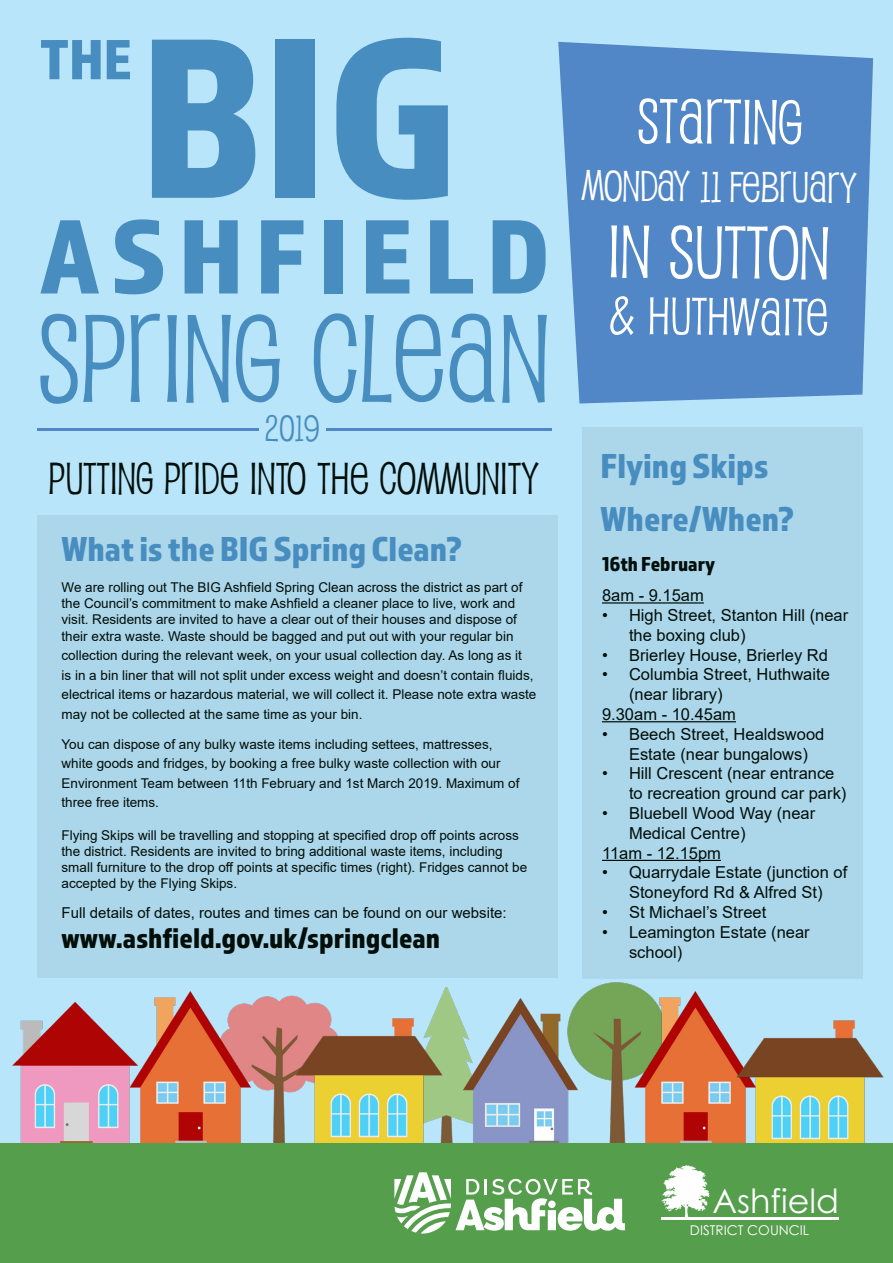
<style>
.page{position:relative;width:893px;height:1263px;background:#b9e5fa}
.page>*{position:absolute;margin:0;border:0;box-sizing:border-box;transform-origin:0 0}
.t1{font:237.15px "Almaq Refined";color:#488dbf}
.t2{font:120.45px "Pupcat";color:#488dbf}
.t3{font:109.8px "Almaq Refined";letter-spacing:.11em;color:#488dbf}
.t4{font:72px "Pupcat";color:#fff}
.t5{font:61.2px "Pupcat";letter-spacing:-.01em;color:#fff}
.t6{font:58.8px "Almaq Refined";color:#488dbf}
.t7{font:51px "Pupcat";letter-spacing:-.01em;color:#fff}
.t8{font:43.5px "Pupcat";color:#010e09}
.t9{font:42px "Pupcat";letter-spacing:-.01em;color:#fff}
.t10{font:36px "Almaq Refined";color:#488dbf}
.t11{font:35.4px "Pupcat";color:#488dbf}
.t12{font:33.45px "Century Gothic";color:#fff}
.t13{font:29.55px "Almaq Refined";color:#010e09}
.t14{font:21px "Almaq Refined";color:#010e09}
.t15{font:16.5px/19.8px "Arial";color:#010e09}
.t16{font:15px "Arial";color:#010e09}
.t17{font:13.5px/16.2px "Arial";color:#010e09}
.t18{font:13.5px "Century Gothic";color:#fff}
</style>
<div class="page">
<div style="left:583px;top:427px;width:280px;height:552px;background:#acd6e9"></div>
<img style="left:265px;top:995px;width:26px;height:148px">
<img style="left:582px;top:977px;width:47px;height:166px">
<img style="left:161px;top:991px;width:104px;height:152px">
<img style="left:629px;top:984px;width:103px;height:159px">
<img style="left:452px;top:988px;width:132px;height:155px">
<img style="left:291px;top:987px;width:161px;height:156px">
<img style="left:732px;top:1020px;width:152px;height:123px">
<img style="left:12px;top:997px;width:149px;height:146px">
<div style="left:0;top:1143px;width:893px;height:120px;background:#549e4c"></div>
<hr style="left:37px;top:428px;width:221px;height:2px;background:#5187c6">
<hr style="left:326px;top:428px;width:225px;height:2px;background:#5187c6">
<svg style="left:558px;top:42px;width:315px;height:361px;background:#598eca"></svg>
<div style="left:37px;top:515px;width:521px;height:463px;background:#acd6e9"></div>
<hr style="left:602px;top:602px;width:102px;height:1px;background:#010e09">
<hr style="left:602px;top:721px;width:134px;height:1px;background:#010e09">
<hr style="left:602px;top:860px;width:119px;height:1px;background:#010e09">
<svg style="left:661px;top:1165px;width:49px;height:52px"></svg>
<hr style="left:661px;top:1217px;width:177px;height:2px;background:#fff">
<svg style="left:394px;top:1172px;width:231px;height:61px"></svg>
<p class="t6" style="left:40px;top:24px;width:93px">THE</p>
<p class="t1" style="left:140px;top:-24px;width:320px">BIG</p>
<p class="t3" style="left:40px;top:191px;width:512px">ASHFIELD</p>
<p class="t2" style="left:37px;top:285px;width:514px">SPRING CLEAN</p>
<p class="t11" style="left:265px;top:407px;width:57px">2019</p>
<p class="t8" style="left:48px;top:451px;width:492px">PUTTING PRIDE INTO THE COMMUNITY</p>
<p class="t10" style="left:62px;top:528px;width:402px">What is the BIG Spring Clean?</p>
<p class="t17" style="left:62px;top:579px;width:462px">We are rolling out The BIG Ashfield Spring Clean across the district as part of the Council’s commitment to make Ashfield a cleaner place to live, work and visit. Residents are invited to have a clear out of their houses and dispose of their extra waste. Waste should be bagged and put out with your regular bin</p>
<p class="t17" style="left:62px;top:646px;width:476px;line-height:19.5px">collection during the relevant week, on your usual collection day. As long as it<br>is in a bin liner that will not split under excess weight and doesn’t contain fluids, electrical items or hazardous material, we will collect it. Please note extra waste may not be collected at the same time as your bin.</p>
<p class="t17" style="left:62px;top:734px;width:459px;line-height:19.5px">You can dispose of any bulky waste items including settees, mattresses, white goods and fridges, by booking a free bulky waste collection with our Environment Team between 11th February and 1st March 2019. Maximum of three free items.</p>
<p class="t17" style="left:62px;top:827px;width:467px">Flying Skips will be travelling and stopping at specified drop off points across the district. Residents are invited to bring additional waste items, including small furniture to the drop off points at specific times (right). Fridges cannot be accepted by the Flying Skips.</p>
<p class="t16" style="left:62px;top:903px;width:447px">Full details of dates, routes and times can be found on our website:</p>
<p class="t13" style="left:62px;top:920px;width:380px">www.ashfield.gov.uk/springclean</p>
<p class="t5" style="left:637px;top:84px;width:167px">STARTING</p>
<p class="t9" style="left:581px;top:161px;width:277px">MONDAY 11 FEBRUARY</p>
<p class="t4" style="left:608px;top:206px;width:224px;rotate:1deg">IN SUTTON</p>
<p class="t7" style="left:608px;top:285px;width:222px">&amp; HUTHWAITE</p>
<p class="t10" style="left:601px;top:444px;width:169px">Flying Skips</p>
<p class="t10" style="left:601px;top:497px;width:195px">Where/When?</p>
<p class="t14" style="left:602px;top:551px;width:115px">16th February</p>
<p class="t15" style="left:602px;top:585px;width:103px">8am - 9.15am</p>
<p class="t15" style="left:629px;top:605px;width:221px;text-indent:-27px">• High Street, Stanton Hill (near the boxing club)</p>
<p class="t15" style="left:602px;top:645px;width:227px">• Brierley House, Brierley Rd</p>
<p class="t15" style="left:629px;top:665px;width:202px;text-indent:-27px">• Columbia Street, Huthwaite (near library)</p>
<p class="t15" style="left:602px;top:704px;width:135px">9.30am - 10.45am</p>
<p class="t15" style="left:629px;top:724px;width:197px;text-indent:-27px">• Beech Street, Healdswood<br>Estate (near bungalows)</p>
<p class="t15" style="left:629px;top:764px;width:219px;text-indent:-27px">• Hill Crescent (near entrance to recreation ground car park)</p>
<p class="t15" style="left:629px;top:803px;width:188px;text-indent:-27px">• Bluebell Wood Way (near<br>Medical Centre)</p>
<p class="t15" style="left:602px;top:843px;width:120px">11am - 12.15pm</p>
<p class="t15" style="left:602px;top:863px;width:247px;text-align:center">• Quarrydale Estate (junction of<br>Stoneyford Rd &amp; Alfred St)</p>
<p class="t15" style="left:602px;top:902px;width:166px">• St Michael’s Street</p>
<p class="t15" style="left:629px;top:922px;width:182px;text-indent:-27px">• Leamington Estate (near school)</p>
<p class="t12" style="left:712px;top:1178px;width:128px">Ashfield</p>
<p class="t18" style="left:690px;top:1220px;width:121px">DISTRICT COUNCIL</p>
</div>
